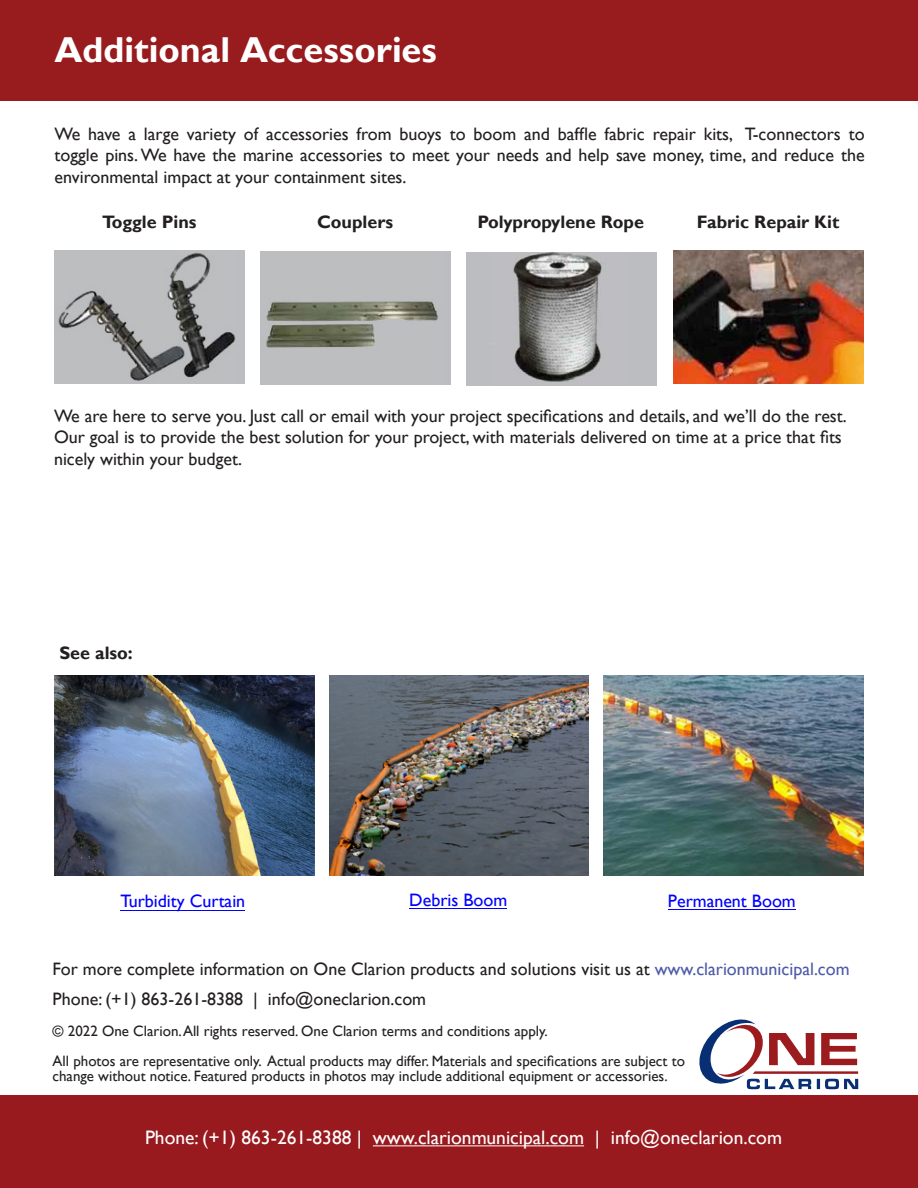
<style>
.page{position:relative;width:918px;height:1188px;background:#fff}
.page>*{position:absolute;margin:0;border:0;box-sizing:border-box;transform-origin:0 0}
.t1{font:700 36px "Gill Sans";color:#fff}
.t2{font:19.5px "Gill Sans";color:#fff}
.t3{font:18px/21.6px "Gill Sans";color:#231f20}
.t4{font:700 18px "Gill Sans";color:#231f20}
.t5{font:18px "Gill Sans";color:#00f}
.t6{font:15px/30px "Gill Sans";color:#231f20}
.s1{color:#4e5aa8}
</style>
<div class="page">
<div style="left:0;top:0;width:918px;height:101px;background:#981b1e"></div>
<div style="left:0;top:1095px;width:918px;height:93px;background:#981a1e"></div>
<hr style="left:373px;top:1145px;width:211px;height:1px;background:#fff">
<svg style="left:699px;top:1020px;width:159px;height:69px"></svg>
<div style="left:54px;top:250px;width:191px;height:134px;background:#bcbdc0"></div>
<img style="left:58px;top:252px;width:178px;height:129px">
<div style="left:260px;top:251px;width:191px;height:134px;background:#bcbdc0"></div>
<img style="left:266px;top:301px;width:172px;height:47px">
<img style="left:673px;top:251px;width:191px;height:133px">
<div style="left:466px;top:252px;width:191px;height:134px;background:#bcbdc0"></div>
<img style="left:513px;top:252px;width:89px;height:130px">
<img style="left:55px;top:675px;width:259px;height:201px">
<img style="left:329px;top:675px;width:260px;height:201px">
<img style="left:604px;top:675px;width:259px;height:201px">
<hr style="left:120px;top:910px;width:125px;height:1px;background:#00f">
<hr style="left:409px;top:908px;width:98px;height:1px;background:#00f">
<hr style="left:668px;top:909px;width:128px;height:1px;background:#00f">
<p class="t1" style="left:55px;top:28px;width:384px">Additional Accessories</p>
<p class="t3" style="left:55px;top:123px;width:812px;text-align:justify">We have a large variety of accessories from buoys to boom and baffle fabric repair kits, T-connectors to toggle pins. We have the marine accessories to meet your needs and help save money, time, and reduce the environmental impact at your containment sites.</p>
<p class="t4" style="left:102px;top:211px;width:96px">Toggle Pins</p>
<p class="t4" style="left:317px;top:211px;width:78px">Couplers</p>
<p class="t4" style="left:478px;top:211px;width:168px">Polypropylene Rope</p>
<p class="t4" style="left:697px;top:211px;width:144px">Fabric Repair Kit</p>
<p class="t3" style="left:54px;top:405px;width:794px">We are here to serve you. Just call or email with your project specifications and details, and we’ll do the rest.<br>Our goal is to provide the best solution for your project, with materials delivered on time at a price that fits nicely within your budget.</p>
<p class="t4" style="left:59px;top:642px;width:75px">See also:</p>
<p class="t5" style="left:120px;top:891px;width:126px">Turbidity Curtain</p>
<p class="t5" style="left:409px;top:890px;width:100px">Debris Boom</p>
<p class="t5" style="left:668px;top:890px;width:129px">Permanent Boom</p>
<p class="t3" style="left:53px;top:955px;width:799px;line-height:30px">For more complete information on One Clarion products and solutions visit us at <span class="s1">www.clarionmunicipal.com<br></span>Phone: (+1) 863-261-8388 | info@oneclarion.com</p>
<p class="t6" style="left:53px;top:1017px;width:634px">© 2022 One Clarion. All rights reserved. One Clarion terms and conditions apply.<br>All photos are representative only. Actual products may differ. Materials and specifications are subject to</p>
<p class="t6" style="left:53px;top:1062px;width:617px">change without notice. Featured products in photos may include additional equipment or accessories.</p>
<p class="t2" style="left:145px;top:1127px;width:639px">Phone: (+1) 863-261-8388 | www.clarionmunicipal.com | info@oneclarion.com</p>
</div>
